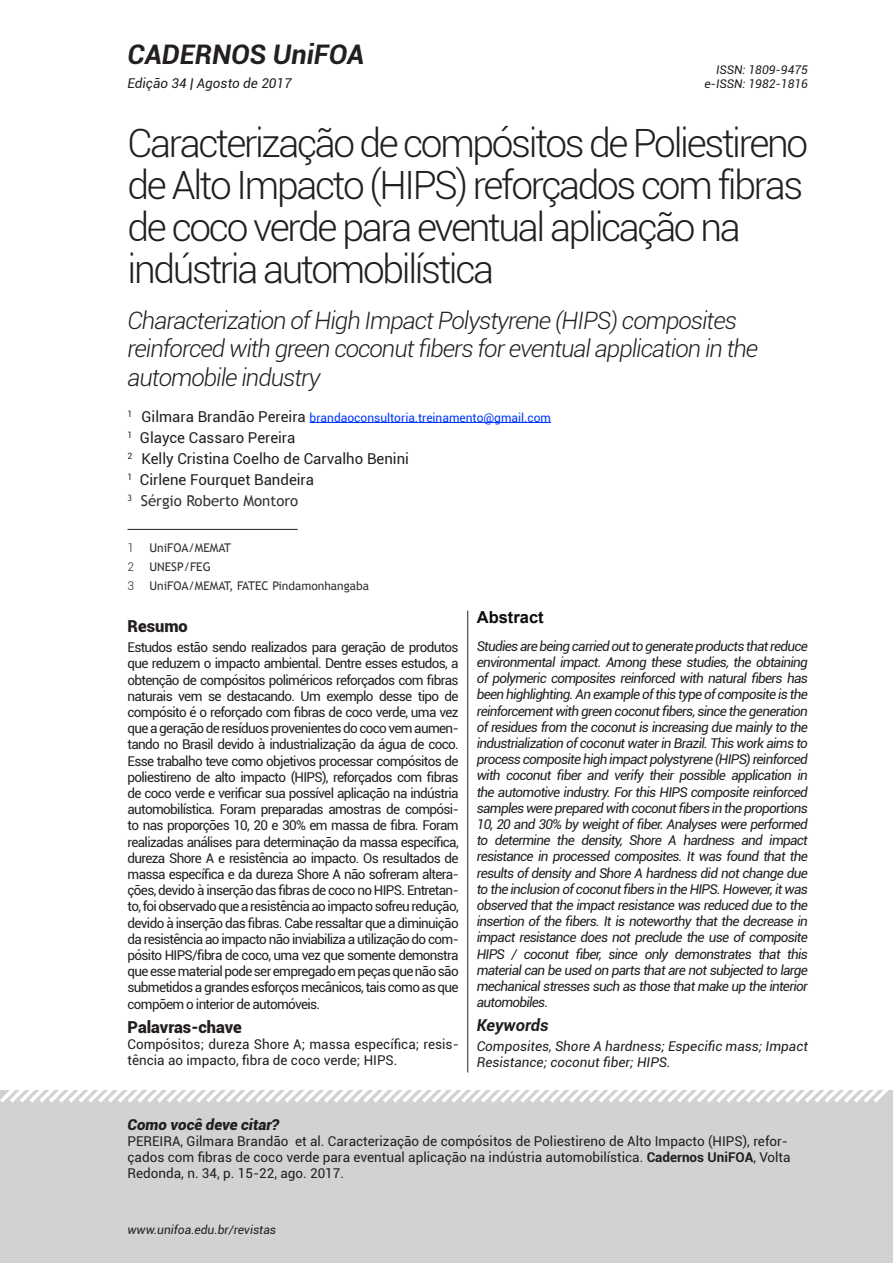
<style>
.page{position:relative;width:893px;height:1263px;background:#fff}
.page>*{position:absolute;margin:0;border:0;box-sizing:border-box;transform-origin:0 0}
.Título_do_Trabalho{font:300 39px/42px "Roboto";letter-spacing:-.06em;color:#231f20}
.t1{font:italic 700 27px "Roboto";color:#231f20}
.Título_Inglês{font:italic 300 24px/28.8px "Roboto";letter-spacing:-.04em;color:#231f20}
.Resumo{font:900 16.5px "Roboto";color:#231f20}
.t2{font:700 16.5px "Arial";color:#0d0d0d}
.t3{font:italic 700 16.5px "Roboto";color:#231f20}
.Autores{font:15px "Roboto";color:#231f20}
.Autores-2{font:15px "Trebuchet MS";color:#333}
.t4{font:italic 900 15px "Roboto";color:#231f20}
.Abstract{font:italic 13.5px/16.2px "Roboto";color:#231f20;text-align:justify}
.Resumo-2{font:13.5px/16.2px "Roboto";color:#231f20;text-align:justify}
.como_citar{font:13.5px/16.2px "Roboto";color:#231f20}
.Autores-3{font:12px "Roboto";color:#0038ff}
.t5{font:italic 12px "Roboto";color:#231f20}
.Nota_de_rodapé{font:12px "Trebuchet MS";color:#333}
.Nota_de_rodapé-2{font:300 12px "Roboto";color:#231f20}
.s1{font-size:15px;color:#231f20}
.s2{font-weight:700}
</style>
<div class="page">
<div style="left:0;top:1091px;width:893px;height:172px;background:#d1d2d4"></div>
<svg style="left:0;top:1090px;width:893px;height:13px"></svg>
<hr style="left:310px;top:422px;width:241px;height:1px;background:#0038ff">
<hr style="left:128px;top:529px;width:170px;height:1px;background:#231f20">
<hr style="left:467px;top:611px;width:1px;height:461px;background:#231f20">
<h2 class="t1" style="left:128px;top:36px;width:238px">CADERNOS UniFOA</h2>
<p class="t5" style="left:716px;top:61px;width:93px">ISSN: 1809-9475</p>
<p class="Abstract" style="left:128px;top:75px;width:166px">Edição 34 | Agosto de 2017</p>
<p class="t5" style="left:704px;top:75px;width:105px">e-ISSN: 1982-1816</p>
<p class="Título_do_Trabalho" style="left:128px;top:121px;width:682px">Caracterização de compósitos de Poliestireno de Alto Impacto (HIPS) reforçados com fibras de coco verde para eventual aplicação na indústria automobilística</p>
<p class="Título_Inglês" style="left:128px;top:305px;width:632px">Characterization of High Impact Polystyrene (HIPS) composites reinforced with green coconut fibers for eventual application in the automobile industry</p>
<p class="Autores-3" style="left:128px;top:409px;width:425px"><sup>1</sup> <span class="s1">Gilmara Brandão Pereira</span> brandaoconsultoria.treinamento@gmail.com</p>
<p class="Autores" style="left:128px;top:427px;width:169px"><sup>1</sup> Glayce Cassaro Pereira</p>
<p class="Autores" style="left:128px;top:448px;width:283px"><sup>2</sup> Kelly Cristina Coelho de Carvalho Benini</p>
<p class="Autores" style="left:128px;top:469px;width:188px"><sup>1</sup> Cirlene Fourquet Bandeira</p>
<p class="Autores-2" style="left:128px;top:491px;width:172px"><sup>3</sup> Sérgio Roberto Montoro</p>
<p class="Nota_de_rodapé-2" style="left:128px;top:540px;width:8px">1</p>
<p class="Nota_de_rodapé" style="left:149px;top:541px;width:83px">UniFOA/MEMAT</p>
<p class="Nota_de_rodapé-2" style="left:128px;top:558px;width:8px">2</p>
<p class="Nota_de_rodapé" style="left:149px;top:560px;width:63px">UNESP/FEG</p>
<p class="Nota_de_rodapé-2" style="left:128px;top:577px;width:8px">3</p>
<p class="Nota_de_rodapé" style="left:149px;top:578px;width:221px">UniFOA/MEMAT, FATEC Pindamonhangaba</p>
<p class="t2" style="left:477px;top:606px;width:68px">Abstract</p>
<p class="Abstract" style="left:477px;top:637px;width:333px">Studies are being carried out to generate products that reduce environmental impact. Among these studies, the obtaining of polymeric composites reinforced with natural fibers has been highlighting. An example of this type of composite is the reinforcement with green coconut fibers, since the generation of residues from the coconut is increasing due mainly to the industrialization of coconut water in Brazil. This work aims to process composite high impact polystyrene (HIPS) reinforced with coconut fiber and verify their possible application in the automotive industry. For this HIPS composite reinforced samples were prepared with coconut fibers in the proportions 10, 20 and 30% by weight of fiber. Analyses were performed to determine the density, Shore A hardness and impact resistance in processed composites. It was found that the results of density and Shore A hardness did not change due to the inclusion of coconut fibers in the HIPS. However, it was observed that the impact resistance was reduced due to the insertion of the fibers. It is noteworthy that the decrease in impact resistance does not preclude the use of composite HIPS / coconut fiber, since only demonstrates that this material can be used on parts that are not subjected to large mechanical stresses such as those that make up the interior automobiles.</p>
<p class="t3" style="left:477px;top:1013px;width:73px">Keywords</p>
<p class="Abstract" style="left:477px;top:1038px;width:333px">Composites, Shore A hardness; Especific mass; Impact<br>Resistance; coconut fiber; HIPS.</p>
<p class="Resumo" style="left:128px;top:614px;width:62px">Resumo</p>
<p class="Resumo-2" style="left:128px;top:639px;width:333px">Estudos estão sendo realizados para geração de produtos que reduzem o impacto ambiental. Dentre esses estudos, a obtenção de compósitos poliméricos reforçados com fibras naturais vem se destacando. Um exemplo desse tipo de compósito é o reforçado com fibras de coco verde, uma vez que a geração de resíduos provenientes do coco vem aumen&shy;tando no Brasil devido à industrialização da água de coco.<br>Esse trabalho teve como objetivos processar compósitos de poliestireno de alto impacto (HIPS), reforçados com fibras de coco verde e verificar sua possível aplicação na indústria automobilística. Foram preparadas amostras de compósi&shy;to nas proporções 10, 20 e 30% em massa de fibra. Foram realizadas análises para determinação da massa específica, dureza Shore A e resistência ao impacto. Os resultados de massa específica e da dureza Shore A não sofreram altera&shy;ções, devido à inserção das fibras de coco no HIPS. Entretan&shy;to, foi observado que a resistência ao impacto sofreu redução, devido à inserção das fibras. Cabe ressaltar que a diminuição da resistência ao impacto não inviabiliza a utilização do com&shy;pósito HIPS/fibra de coco, uma vez que somente demonstra que esse material pode ser empregado em peças que não são submetidos a grandes esforços mecânicos, tais como as que compõem o interior de automóveis.</p>
<p class="Resumo" style="left:128px;top:1015px;width:116px">Palavras-chave</p>
<p class="Resumo-2" style="left:128px;top:1035px;width:333px">Compósitos; dureza Shore A; massa específica; resis&shy;tência ao impacto, fibra de coco verde; HIPS.</p>
<p class="t4" style="left:128px;top:1114px;width:153px">Como você deve citar?</p>
<p class="como_citar" style="left:128px;top:1132px;width:665px">PEREIRA, Gilmara Brandão et al. Caracterização de compósitos de Poliestireno de Alto Impacto (HIPS), refor&shy;çados com fibras de coco verde para eventual aplicação na indústria automobilística. <span class="s2">Cadernos UniFOA</span>, Volta<br>Redonda, n. 34, p. 15-22, ago. 2017.</p>
<p class="t5" style="left:128px;top:1221px;width:150px">www.unifoa.edu.br/revistas</p>
</div>
